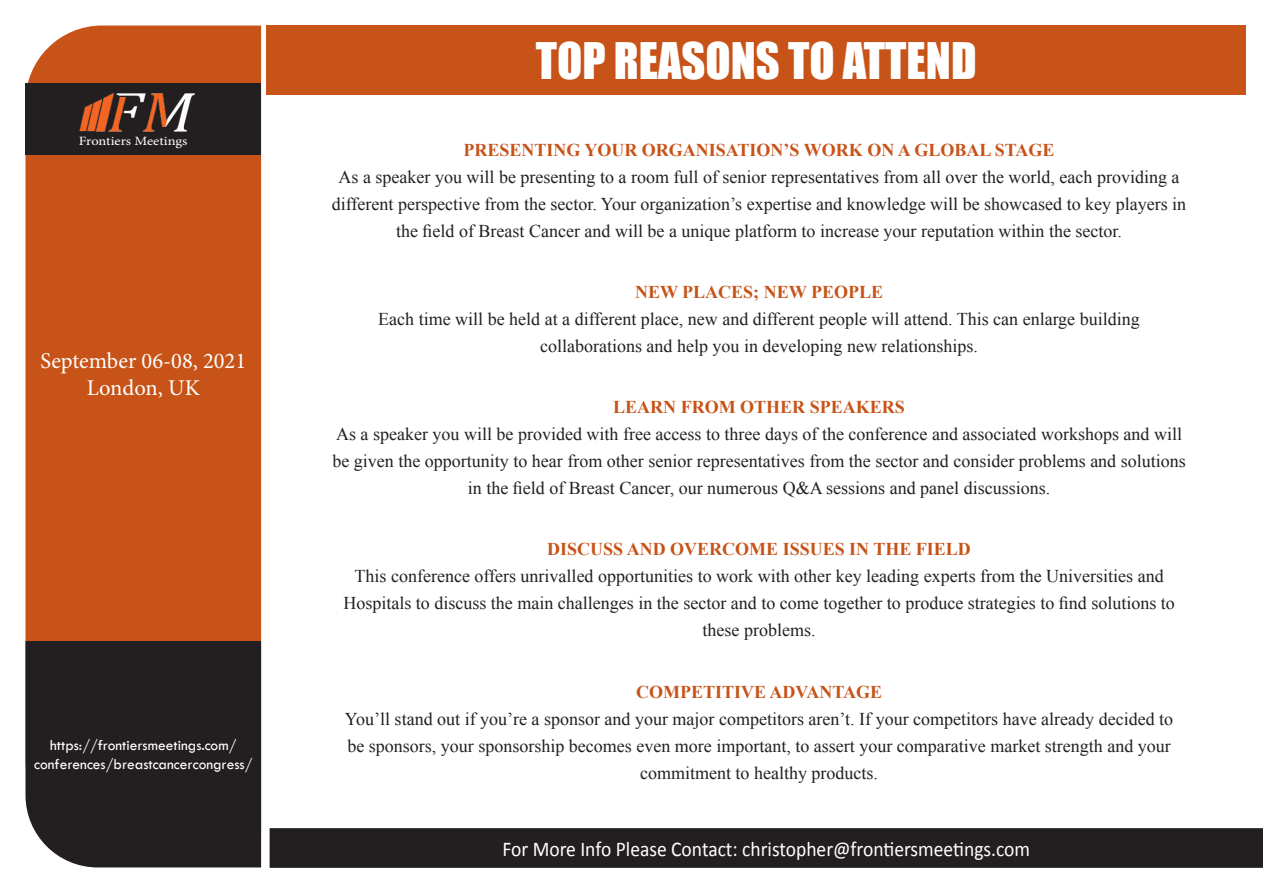
<style>
.page{position:relative;width:1263px;height:893px;background:#fff}
.page>*{position:absolute;margin:0;border:0;box-sizing:border-box;transform-origin:0 0}
.t1{font:46.35px "Impact";color:#fff}
.t2{font:22.5px "Minion Pro";color:#fff}
.t3{font:21px "Calibri";color:#fff;scale:.93 1}
.t4{font:18px/27px "Times New Roman";color:#231f20;text-align:center}
.t5{font:700 18px "Times New Roman";color:#c75318}
.t6{font:15.45px "Tw Cen";color:#fff}
.t7{font:12.75px "Minion Pro";color:#fff;scale:1.14 1}
</style>
<div class="page">
<div style="left:266px;top:26px;width:980px;height:69px;background:#c75318"></div>
<div style="left:270px;top:828px;width:993px;height:40px;background:#231f20"></div>
<div style="left:25px;top:26px;width:236px;height:777px;background:#c75318"></div>
<div style="left:26px;top:83px;width:235px;height:72px;background:#231f20"></div>
<div style="left:26px;top:641px;width:235px;height:226px;background:#231f20"></div>
<img style="left:79px;top:93px;width:116px;height:39px">
<p class="t7" style="left:79px;top:132px;width:97px">Frontiers Meetings</p>
<p class="t2" style="left:40px;top:346px;width:207px">September 06-08, 2021</p>
<p class="t2" style="left:87px;top:373px;width:115px">London, UK</p>
<p class="t6" style="left:50px;top:736px;width:188px">https://frontiersmeetings.com/</p>
<p class="t6" style="left:34px;top:755px;width:220px">conferences/breastcancercongress/</p>
<p class="t1" style="left:536px;top:25px;width:442px">TOP REASONS TO ATTEND</p>
<p class="t5" style="left:464px;top:138px;width:592px">PRESENTING YOUR ORGANISATION’S WORK ON A GLOBAL STAGE</p>
<p class="t4" style="left:332px;top:164px;width:856px">As a speaker you will be presenting to a room full of senior representatives from all over the world, each providing a different perspective from the sector. Your organization’s expertise and knowledge will be showcased to key players in the field of Breast Cancer and will be a unique platform to increase your reputation within the sector.</p>
<p class="t5" style="left:635px;top:280px;width:249px">NEW PLACES; NEW PEOPLE</p>
<p class="t4" style="left:378px;top:306px;width:763px">Each time will be held at a different place, new and different people will attend. This can enlarge building collaborations and help you in developing new relationships.</p>
<p class="t5" style="left:613px;top:395px;width:293px">LEARN FROM OTHER SPEAKERS</p>
<p class="t4" style="left:332px;top:421px;width:855px">As a speaker you will be provided with free access to three days of the conference and associated workshops and will be given the opportunity to hear from other senior representatives from the sector and consider problems and solutions in the field of Breast Cancer, our numerous Q&amp;A sessions and panel discussions.</p>
<p class="t5" style="left:547px;top:537px;width:425px">DISCUSS AND OVERCOME ISSUES IN THE FIELD</p>
<p class="t4" style="left:343px;top:563px;width:833px">This conference offers unrivalled opportunities to work with other key leading experts from the Universities and<br>Hospitals to discuss the main challenges in the sector and to come together to produce strategies to find solutions to these problems.</p>
<p class="t5" style="left:636px;top:679px;width:247px">COMPETITIVE ADVANTAGE</p>
<p class="t4" style="left:345px;top:705px;width:830px">You’ll stand out if you’re a sponsor and your major competitors aren’t. If your competitors have already decided to be sponsors, your sponsorship becomes even more important, to assert your comparative market strength and your commitment to healthy products.</p>
<p class="t3" style="left:502px;top:835px;width:569px">For More Info Please Contact: christopher@frontiersmeetings.com</p>
</div>
